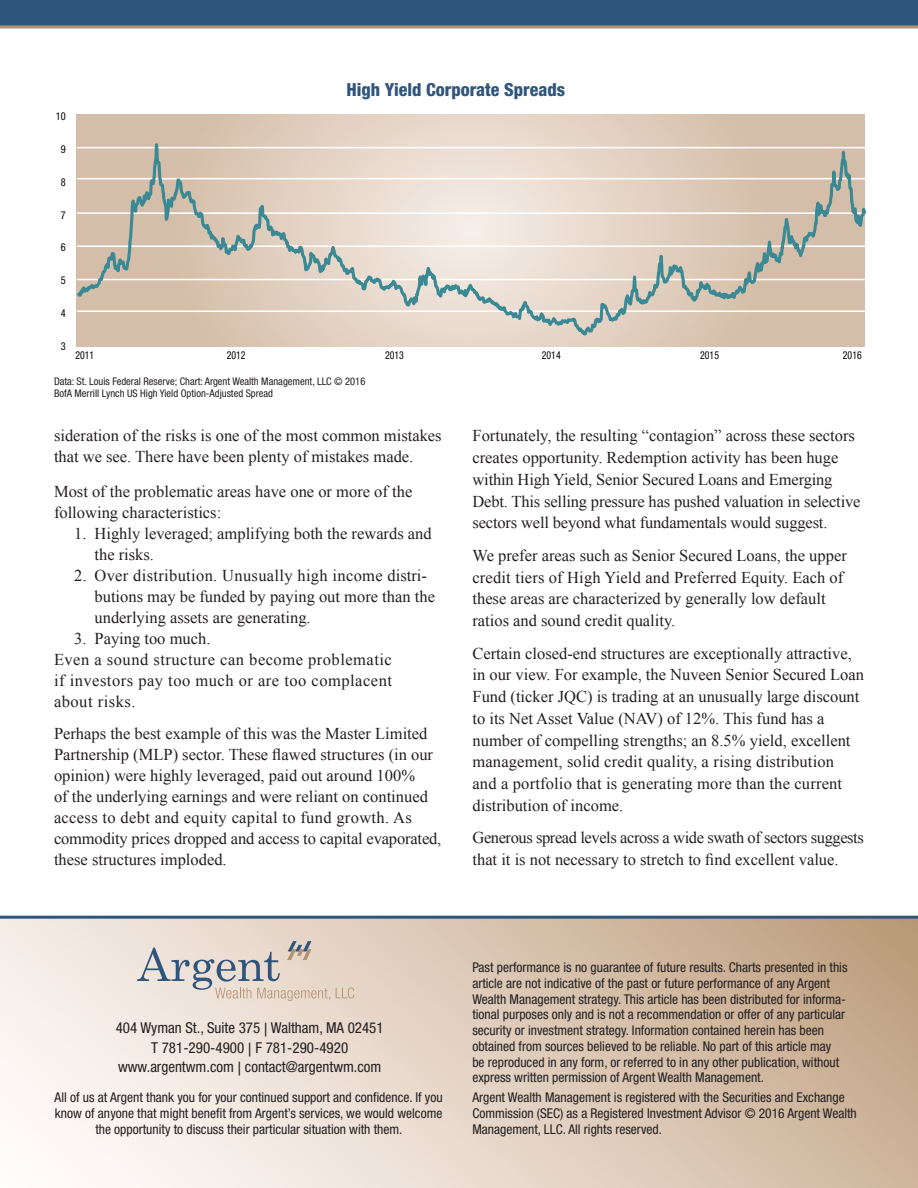
<style>
.page{position:relative;width:918px;height:1188px;background:#fff}
.page>*{position:absolute;margin:0;border:0;box-sizing:border-box;transform-origin:0 0}
.Body_text{font:800 condensed 18px "Helvetica Neue";color:#30557c}
.Body_text-2{font:16.5px/21.8px "Times New Roman";color:#231f20}
.Body_text-3{font:16.5px/21.8px "Times New Roman";letter-spacing:-.025em;color:#231f20}
.Subhead{font:condensed 15px "Helvetica Neue";color:#231f20}
.Chart_credit{font:condensed 13.5px/15.8px "Helvetica Neue";color:#231f20}
.Subhead-2{font:condensed 13.5px/15.8px "Helvetica Neue";color:#231f20;text-align:center}
.t1{font:condensed 10.95px "Helvetica Neue";color:#040503;scale:.9 1}
.t2{font:condensed 10.95px "Helvetica Neue";color:#040503;scale:.95 1}
.Body_text-4{font:condensed 10.5px "Helvetica Neue";color:#231f20}
.s1{font-family:"Gill Sans";font-stretch:normal}
</style>
<div class="page">
<svg style="left:0;top:919px;width:918px;height:269px;background:#e1d0c0"></svg>
<div style="left:0;top:0;width:918px;height:27px;background:#30557c"></div>
<hr style="left:0;top:25px;width:918px;height:3px;background:#b2926e">
<svg style="left:137px;top:941px;width:193px;height:60px;background:#d4ccc5"></svg>
<svg style="left:336px;top:988px;width:18px;height:10px"></svg>
<hr style="left:0;top:916px;width:918px;height:3px;background:#30557c">
<svg style="left:76px;top:339px;width:789px;height:7px;background:#dcc8b6"></svg>
<svg style="left:76px;top:114px;width:790px;height:225px;background:#daccbe"></svg>
<p class="t2" style="left:56px;top:110px;width:12px">10</p>
<p class="t2" style="left:61px;top:143px;width:7px">9</p>
<p class="t2" style="left:61px;top:176px;width:7px">8</p>
<p class="t2" style="left:61px;top:208px;width:7px">7</p>
<p class="t2" style="left:61px;top:241px;width:7px">6</p>
<p class="t2" style="left:61px;top:274px;width:7px">5</p>
<p class="t2" style="left:61px;top:307px;width:7px">4</p>
<p class="t2" style="left:61px;top:340px;width:7px">3</p>
<p class="Body_text" style="left:346px;top:78px;width:220px">High Yield Corporate Spreads</p>
<p class="t1" style="left:76px;top:349px;width:22px">2011</p>
<p class="t1" style="left:227px;top:349px;width:22px">2012</p>
<p class="t1" style="left:385px;top:349px;width:22px">2013</p>
<p class="t1" style="left:542px;top:349px;width:22px">2014</p>
<p class="t1" style="left:700px;top:349px;width:22px">2015</p>
<p class="t1" style="left:843px;top:349px;width:22px">2016</p>
<p class="Body_text-4" style="left:54px;top:375px;width:313px">Data: St. Louis Federal Reserve; Chart: Argent Wealth Management, LLC © 2016</p>
<p class="Body_text-4" style="left:54px;top:387px;width:221px">BofA Merrill Lynch US High Yield Option-Adjusted Spread</p>
<p class="Body_text-2" style="left:54px;top:425px;width:389px;line-height:21px">sideration of the risks is one of the most common mistakes that we see. There have been plenty of mistakes made.</p>
<p class="Body_text-2" style="left:54px;top:480px;width:360px;line-height:21px">Most of the problematic areas have one or more of the following characteristics:</p>
<p class="Body_text-2" style="left:94px;top:522px;width:339px;line-height:21px;text-indent:-20px">1. Highly leveraged; amplifying both the rewards and the risks.</p>
<p class="Body_text-2" style="left:94px;top:564px;width:342px;line-height:21px;text-indent:-20px">2. Over distribution. Unusually high income distri&shy;butions may be funded by paying out more than the underlying assets are generating.</p>
<p class="Body_text-2" style="left:74px;top:627px;width:138px">3. Paying too much.</p>
<p class="Body_text-2" style="left:54px;top:648px;width:340px;line-height:21px;text-align:justify">Even a sound structure can become problematic if investors pay too much or are too complacent about risks.</p>
<p class="Body_text-2" style="left:54px;top:722px;width:389px;line-height:21px">Perhaps the best example of this was the Master Limited Partnership (MLP) sector. These flawed structures (in our opinion) were highly leveraged, paid out around 100%<br>of the underlying earnings and were reliant on continued access to debt and equity capital to fund growth. As commodity prices dropped and access to capital evaporated, these structures imploded.</p>
<p class="Body_text-2" style="left:472px;top:424px;width:390px">Fortunately, the resulting “contagion” across these sectors creates opportunity. Redemption activity has been huge within High Yield, Senior Secured Loans and Emerging Debt. This selling pressure has pushed valuation in selective sectors well beyond what fundamentals would suggest.</p>
<p class="Body_text-2" style="left:472px;top:544px;width:376px">We prefer areas such as Senior Secured Loans, the upper credit tiers of High Yield and Preferred Equity. Each of these areas are characterized by generally low default ratios and sound credit quality.</p>
<p class="Body_text-2" style="left:472px;top:642px;width:393px">Certain closed-end structures are exceptionally attractive, in our view. For example, the Nuveen Senior Secured Loan Fund (ticker JQC) is trading at an unusually large discount to its Net Asset Value (NAV) of 12%. This fund has a number of compelling strengths; an 8.5% yield, excellent management, solid credit quality, a rising distribution<br>and a portfolio that is generating more than the current distribution of income.</p>
<p class="Body_text-3" style="left:472px;top:827px;width:393px">Generous spread levels across a wide swath of sectors suggests that it is not necessary to stretch to find excellent value.</p>
<p class="Subhead" style="left:116px;top:1019px;width:269px">404 Wyman St., Suite 375 <span class="s1">|</span> Waltham, MA 02451</p>
<p class="Subhead" style="left:151px;top:1039px;width:199px">T 781-290-4900 <span class="s1">|</span> F 781-290-4920</p>
<p class="Subhead" style="left:118px;top:1058px;width:265px">www.argentwm.com <span class="s1">|</span> contact@argentwm.com</p>
<p class="Subhead-2" style="left:55px;top:1090px;width:390px">All of us at Argent thank you for your continued support and confidence. If you know of anyone that might benefit from Argent’s services, we would welcome the opportunity to discuss their particular situation with them.</p>
<p class="Chart_credit" style="left:472px;top:959px;width:377px">Past performance is no guarantee of future results. Charts presented in this article are not indicative of the past or future performance of any Argent Wealth Management strategy. This article has been distributed for informa&shy;tional purposes only and is not a recommendation or offer of any particular security or investment strategy. Information contained herein has been obtained from sources believed to be reliable. No part of this article may<br>be reproduced in any form, or referred to in any other publication, without express written permission of Argent Wealth Management.</p>
<p class="Chart_credit" style="left:472px;top:1090px;width:386px">Argent Wealth Management is registered with the Securities and Exchange<br>Commission (SEC) as a Registered Investment Advisor © 2016 Argent Wealth<br>Management, LLC. All rights reserved.</p>
</div>
